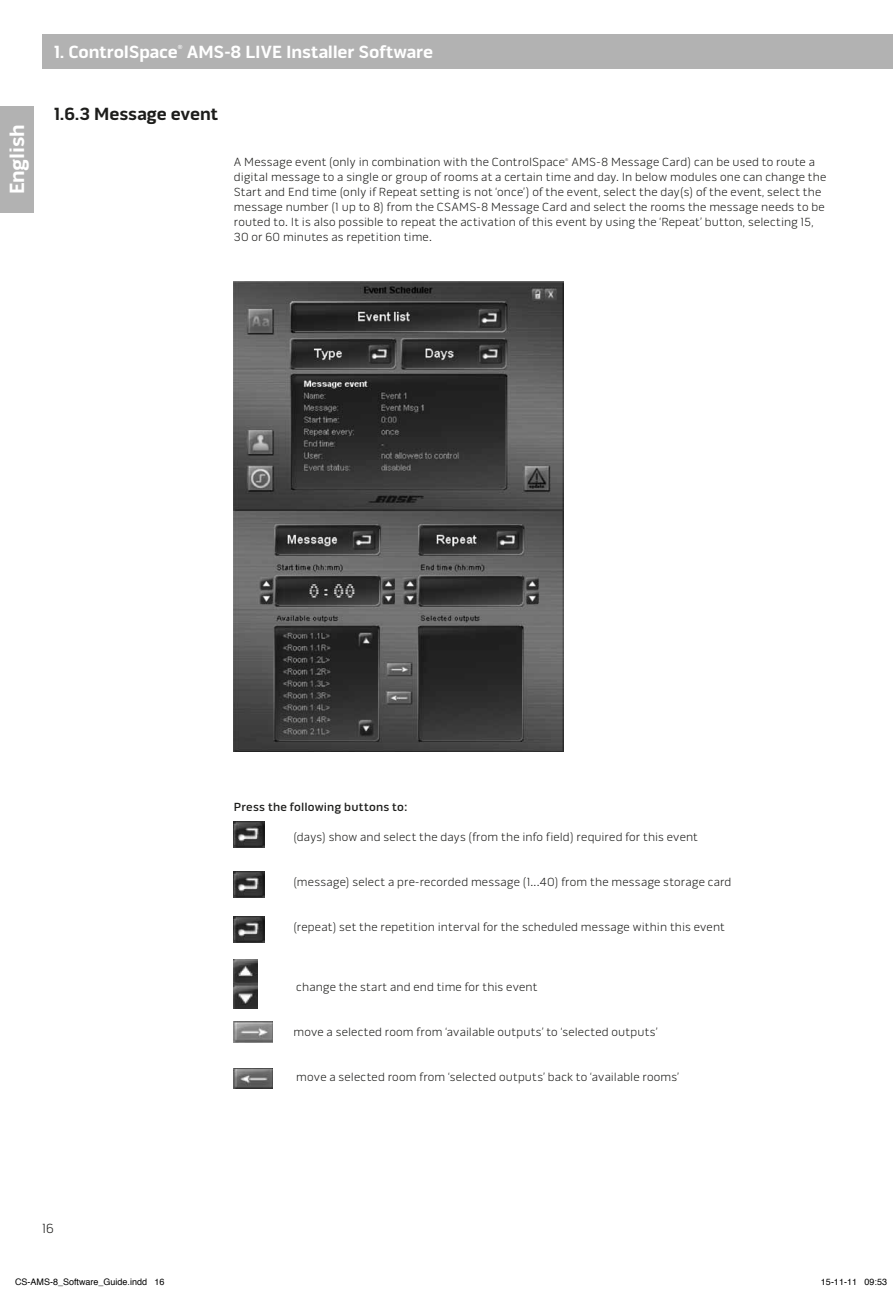
<style>
.page{position:relative;width:893px;height:1290px;background:#fff}
.page>*{position:absolute;margin:0;border:0;box-sizing:border-box;transform-origin:0 0}
.t1{font:700 21px "Bose Gothic";letter-spacing:-.015em;color:#fff}
.t2{font:700 18px "Bose Gothic";letter-spacing:-.005em;color:#fff}
.t3{font:700 18px "Bose Gothic";letter-spacing:-.01em;color:#1d1d1b}
.t4{font:300 13.5px "Bose Gothic";color:#1d1d1b}
.t5{font:300 12px/15px "Bose Gothic";letter-spacing:.015em;color:#1d1d1b}
.t6{font:500 12px "Bose Gothic";letter-spacing:.02em;color:#1d1d1b}
.t7{font:9px "Helvetica";color:#000}
.t8{font:700 6px "Bose Gothic";color:#fff}
.t9{font:300 3.9px "Bose Gothic";color:#1d1d1b}
</style>
<div class="page">
<div style="left:43px;top:34px;width:850px;height:34px;background:#b2b2b2"></div>
<div style="left:0;top:106px;width:34px;height:106px;background:#b2b2b2"></div>
<img style="left:234px;top:281px;width:330px;height:470px">
<img style="left:234px;top:871px;width:31px;height:26px">
<img style="left:234px;top:1021px;width:39px;height:22px">
<img style="left:234px;top:1069px;width:39px;height:20px">
<img style="left:234px;top:822px;width:31px;height:25px">
<img style="left:234px;top:916px;width:31px;height:26px">
<img style="left:234px;top:959px;width:23px;height:50px">
<h1 class="t1" style="left:5px;top:194px;width:71px;rotate:-90deg">English</h1>
<h2 class="t2" style="left:54px;top:41px;width:125px">1. ControlSpace</h2>
<p class="t8" style="left:178px;top:44px;width:6px">®</p>
<h2 class="t2" style="left:187px;top:41px;width:248px">AMS-8 Live Installer Software</h2>
<h2 class="t3" style="left:54px;top:103px;width:166px">1.6.3 Message event</h2>
<p class="t5" style="left:234px;top:155px;width:333px">A Message event (only in combination with the ControlSpace</p>
<p class="t9" style="left:565px;top:157px;width:5px">®</p>
<p class="t5" style="left:234px;top:155px;width:594px;text-indent:337px">AMS-8 Message Card) can be used to route a digital message to a single or group of rooms at a certain time and day. In below modules one can change the Start and End time (only if Repeat setting is not ‘once’) of the event, select the day(s) of the event, select the message number (1 up to 8) from the CSAMS-8 Message Card and select the rooms the message needs to be routed to. It is also possible to repeat the activation of this event by using the ‘Repeat’ button, selecting 15, 30 or 60 minutes as repetition time.</p>
<p class="t4" style="left:43px;top:1221px;width:13px">16</p>
<p class="t6" style="left:234px;top:800px;width:175px">Press the following buttons to:</p>
<p class="t5" style="left:293px;top:830px;width:406px">(days) show and select the days (from the info field) required for this event</p>
<p class="t5" style="left:293px;top:875px;width:440px">(message) select a pre-recorded message (1...40) from the message storage card</p>
<p class="t5" style="left:293px;top:920px;width:433px">(repeat) set the repetition interval for the scheduled message within this event</p>
<p class="t5" style="left:296px;top:980px;width:242px">change the start and end time for this event</p>
<p class="t5" style="left:293px;top:1025px;width:366px">move a selected room from ‘available outputs’ to ‘selected outputs’</p>
<p class="t5" style="left:296px;top:1070px;width:384px">move a selected room from ‘selected outputs’ back to ‘available rooms’</p>
<p class="t7" style="left:15px;top:1275px;width:151px">CS-AMS-8_Software_Guide.indd 16</p>
<p class="t7" style="left:821px;top:1275px;width:68px">15-11-11 09:53</p>
</div>
